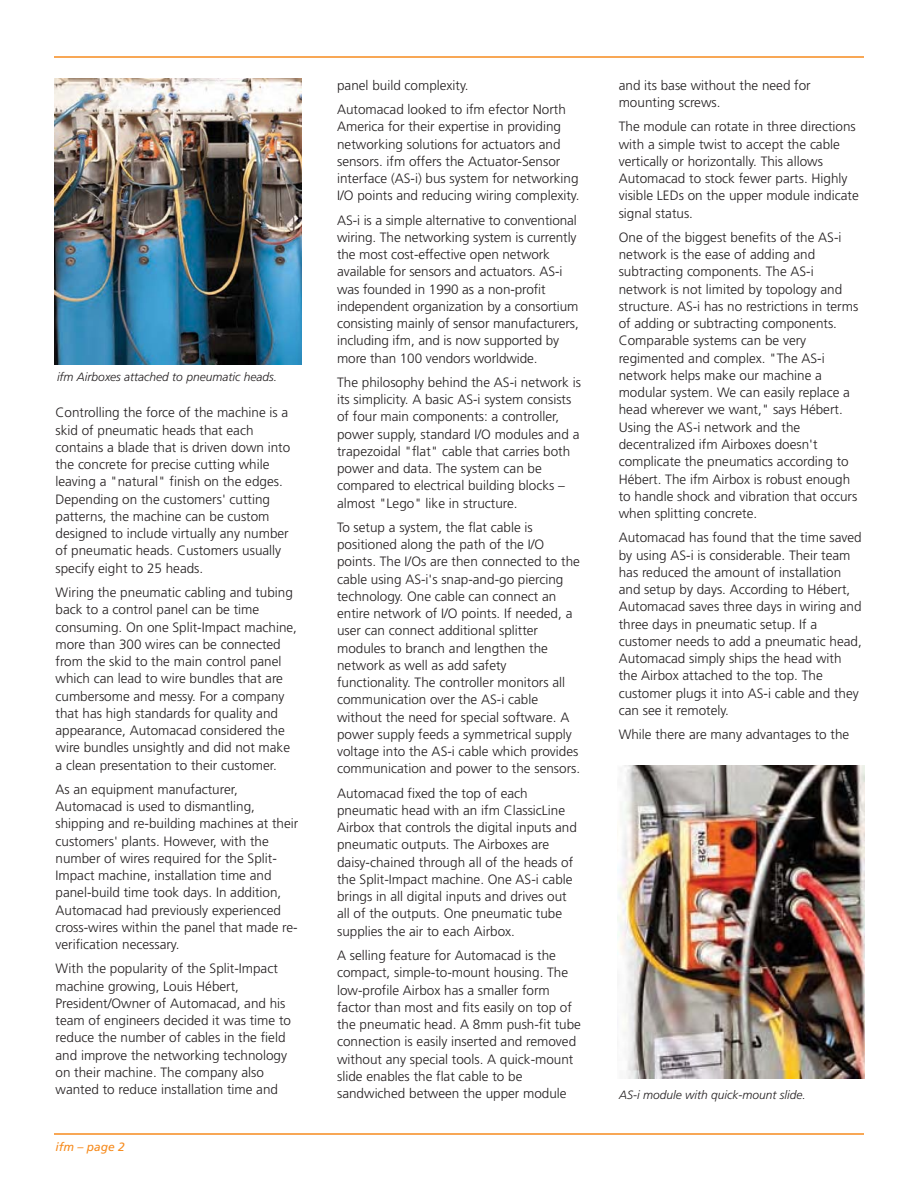
<style>
.page{position:relative;width:918px;height:1188px;background:#fff}
.page>*{position:absolute;margin:0;border:0;box-sizing:border-box;transform-origin:0 0}
.t1{font:300 13.5px/17.2px "Frutiger";color:#231f20}
.t2{font:italic 300 12px "Frutiger";color:#231f20}
.t3{font:italic 12px "Frutiger";color:#f68b1e}
</style>
<div class="page">
<hr style="left:54px;top:56px;width:810px;height:2px;background:#f68b1e">
<hr style="left:54px;top:1133px;width:810px;height:2px;background:#f68b1e">
<img style="left:54px;top:79px;width:248px;height:285px">
<img style="left:618px;top:765px;width:246px;height:314px">
<p class="t2" style="left:57px;top:372px;width:222px">ifm Airboxes attached to pneumatic heads.</p>
<p class="t1" style="left:56px;top:405px;width:236px">Controlling the force of the machine is a skid of pneumatic heads that each contains a blade that is driven down into the concrete for precise cutting while leaving a "natural" finish on the edges.<br>Depending on the customers' cutting patterns, the machine can be custom designed to include virtually any number of pneumatic heads. Customers usually specify eight to 25 heads.</p>
<p class="t1" style="left:56px;top:585px;width:243px">Wiring the pneumatic cabling and tubing back to a control panel can be time consuming. On one Split-Impact machine, more than 300 wires can be connected from the skid to the main control panel which can lead to wire bundles that are cumbersome and messy. For a company that has high standards for quality and appearance, Automacad considered the wire bundles unsightly and did not make a clean presentation to their customer.</p>
<p class="t1" style="left:56px;top:782px;width:244px">As an equipment manufacturer, Automacad is used to dismantling, shipping and re-building machines at their customers' plants. However, with the number of wires required for the Split-Impact machine, installation time and panel-build time took days. In addition, Automacad had previously experienced cross-wires within the panel that made re&shy;verification necessary.</p>
<p class="t1" style="left:56px;top:961px;width:237px">With the popularity of the Split-Impact machine growing, Louis Hébert, President/Owner of Automacad, and his team of engineers decided it was time to reduce the number of cables in the field and improve the networking technology on their machine. The company also wanted to reduce installation time and</p>
<p class="t3" style="left:56px;top:1142px;width:71px">ifm – page 2</p>
<p class="t1" style="left:337px;top:74px;width:230px;line-height:24.3px">panel build complexity.<br>Automacad looked to ifm efector North</p>
<p class="t1" style="left:337px;top:119px;width:244px">America for their expertise in providing networking solutions for actuators and sensors. ifm offers the Actuator-Sensor interface (AS-i) bus system for networking I/O points and reducing wiring complexity.</p>
<p class="t1" style="left:337px;top:212px;width:243px">AS-i is a simple alternative to conventional wiring. The networking system is currently the most cost-effective open network available for sensors and actuators. AS-i was founded in 1990 as a non-profit independent organization by a consortium consisting mainly of sensor manufacturers, including ifm, and is now supported by more than 100 vendors worldwide.</p>
<p class="t1" style="left:337px;top:375px;width:245px">The philosophy behind the AS-i network is its simplicity. A basic AS-i system consists of four main components: a controller, power supply, standard I/O modules and a trapezoidal "flat" cable that carries both power and data. The system can be compared to electrical building blocks – almost "Lego" like in structure.</p>
<p class="t1" style="left:337px;top:520px;width:245px">To setup a system, the flat cable is positioned along the path of the I/O points. The I/Os are then connected to the cable using AS-i's snap-and-go piercing technology. One cable can connect an entire network of I/O points. If needed, a user can connect additional splitter modules to branch and lengthen the network as well as add safety functionality. The controller monitors all communication over the AS-i cable without the need for special software. A power supply feeds a symmetrical supply voltage into the AS-i cable which provides communication and power to the sensors.</p>
<p class="t1" style="left:337px;top:785px;width:241px">Automacad fixed the top of each pneumatic head with an ifm ClassicLine Airbox that controls the digital inputs and pneumatic outputs. The Airboxes are daisy-chained through all of the heads of the Split-Impact machine. One AS-i cable brings in all digital inputs and drives out all of the outputs. One pneumatic tube supplies the air to each Airbox.</p>
<p class="t1" style="left:337px;top:948px;width:245px">A selling feature for Automacad is the compact, simple-to-mount housing. The low-profile Airbox has a smaller form factor than most and fits easily on top of the pneumatic head. A 8mm push-fit tube connection is easily inserted and removed without any special tools. A quick-mount slide enables the flat cable to be sandwiched between the upper module</p>
<p class="t1" style="left:619px;top:78px;width:194px">and its base without the need for mounting screws.</p>
<p class="t1" style="left:619px;top:119px;width:242px">The module can rotate in three directions with a simple twist to accept the cable vertically or horizontally. This allows Automacad to stock fewer parts. Highly visible LEDs on the upper module indicate signal status.</p>
<p class="t1" style="left:619px;top:230px;width:241px">One of the biggest benefits of the AS-i network is the ease of adding and subtracting components. The AS-i network is not limited by topology and structure. AS-i has no restrictions in terms of adding or subtracting components.<br>Comparable systems can be very regimented and complex. "The AS-i network helps make our machine a modular system. We can easily replace a head wherever we want," says Hébert.<br>Using the AS-i network and the decentralized ifm Airboxes doesn't complicate the pneumatics according to Hébert. The ifm Airbox is robust enough to handle shock and vibration that occurs when splitting concrete.</p>
<p class="t1" style="left:619px;top:530px;width:245px">Automacad has found that the time saved by using AS-i is considerable. Their team has reduced the amount of installation and setup by days. According to Hébert, Automacad saves three days in wiring and three days in pneumatic setup. If a customer needs to add a pneumatic head, Automacad simply ships the head with the Airbox attached to the top. The customer plugs it into AS-i cable and they can see it remotely.</p>
<p class="t1" style="left:619px;top:727px;width:232px">While there are many advantages to the</p>
<p class="t2" style="left:619px;top:1090px;width:188px">AS-i module with quick-mount slide.</p>
</div>
